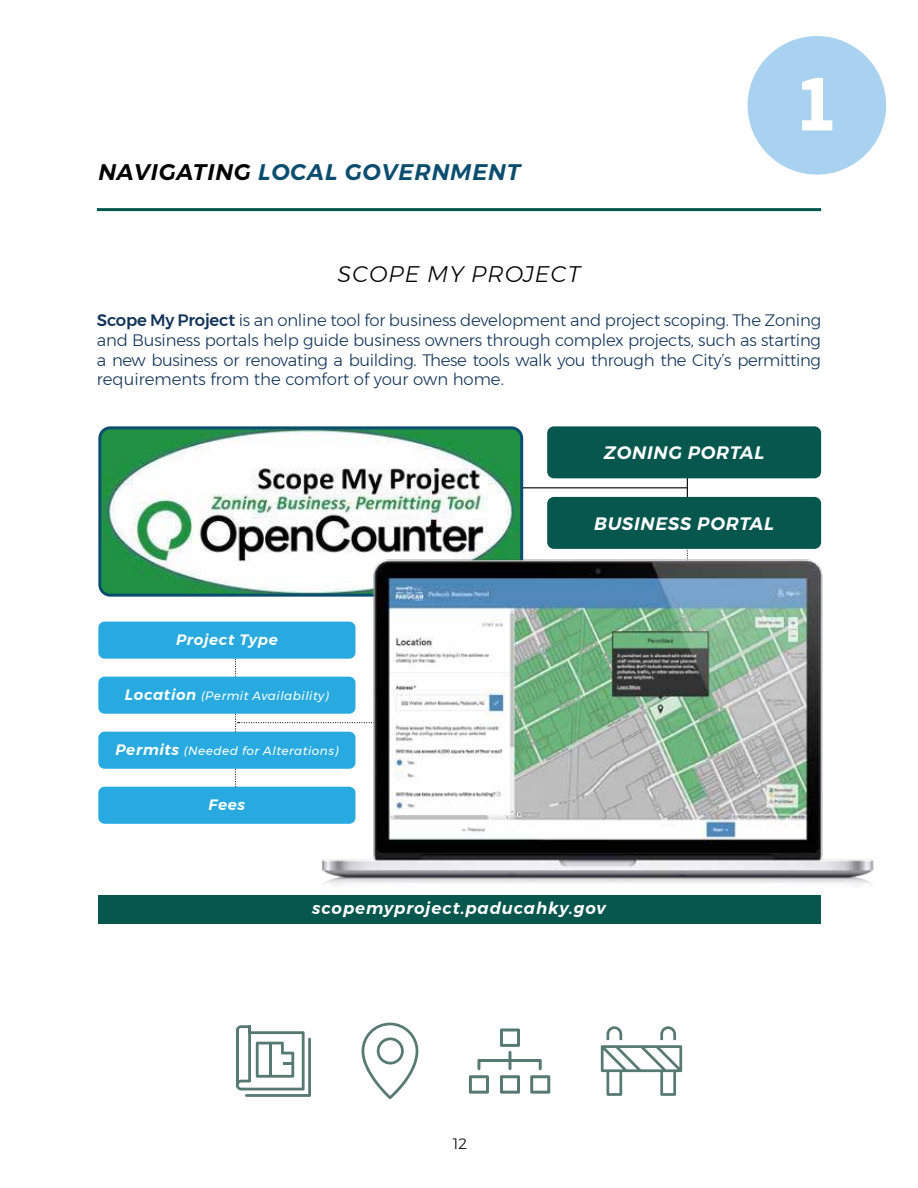
<style>
.page{position:relative;width:918px;height:1188px;background:#fff}
.page>*{position:absolute;margin:0;border:0;box-sizing:border-box;transform-origin:0 0}
.t1{font:75px "Montana";color:#fff}
.t2{font:italic 600 22.5px "Montserrat";letter-spacing:.04em;color:#0a4d6f}
.t3{font:italic 300 22.5px "Montserrat";letter-spacing:.04em;color:#000}
.t4{font:italic 600 18px "Montserrat";letter-spacing:.04em;color:#fff}
.t5{font:300 16.5px/19.8px "Montserrat";color:#123359;text-align:justify}
.t6{font:italic 600 16.5px "Montserrat";letter-spacing:.05em;color:#fff}
.t7{font:italic 600 15px "Montserrat";letter-spacing:.04em;color:#fff}
.t8{font:300 15px "Montserrat";color:#000}
.t9{font:italic 12px "Montserrat";letter-spacing:.04em;color:#fff}
.s1{color:#000}
.s2{font-weight:500}
.s3{font-weight:600;font-size:15px}
</style>
<div class="page">
<hr style="left:97px;top:208px;width:724px;height:3px;background:#07574f">
<div style="left:748px;top:36px;width:138px;height:139px;background:#a9d2f0;border-radius:50%"></div>
<hr style="left:504px;top:487px;width:183px;height:1px;background:#000">
<hr style="left:687px;top:453px;width:1px;height:69px;background:#000">
<img style="left:102px;top:430px;width:417px;height:163px">
<div style="left:98px;top:426px;width:425px;height:171px;border:3px solid #0a4d6f;border-radius:10px"></div>
<img style="left:236px;top:498px;width:638px;height:387px">
<div style="left:547px;top:426px;width:274px;height:52px;background:#07574f;border-radius:7px"></div>
<div style="left:547px;top:497px;width:274px;height:52px;background:#07574f;border-radius:7px"></div>
<div style="left:98px;top:622px;width:258px;height:37px;background:#28aae1;border-radius:6px"></div>
<div style="left:98px;top:787px;width:258px;height:37px;background:#28aae1;border-radius:6px"></div>
<div style="left:98px;top:677px;width:258px;height:37px;background:#28aae1;border-radius:6px"></div>
<div style="left:98px;top:732px;width:258px;height:37px;background:#28aae1;border-radius:6px"></div>
<div style="left:98px;top:895px;width:723px;height:29px;background:#07574f"></div>
<hr style="left:245px;top:1094px;width:65px;height:3px;background:#567972">
<hr style="left:308px;top:1038px;width:3px;height:59px;background:#567972">
<svg style="left:236px;top:1025px;width:69px;height:65px"></svg>
<svg style="left:362px;top:1023px;width:56px;height:77px"></svg>
<svg style="left:469px;top:1029px;width:81px;height:65px"></svg>
<svg style="left:601px;top:1026px;width:81px;height:70px"></svg>
<h2 class="t2" style="left:98px;top:154px;width:424px"><span class="s1">NAVIGATING</span> LOCAL GOVERNMENT</h2>
<h1 class="t1" style="left:795px;top:70px;width:46px">1</h1>
<h2 class="t3" style="left:338px;top:257px;width:244px">SCOPE MY PROJECT</h2>
<p class="t5" style="left:97px;top:310px;width:726px"><span class="s2">Scope My Project</span> is an online tool for business development and project scoping. The Zoning and Business portals help guide business owners through complex projects, such as starting a new business or renovating a building. These tools walk you through the City’s permitting requirements from the comfort of your own home.</p>
<p class="t4" style="left:604px;top:439px;width:162px">ZONING PORTAL</p>
<p class="t7" style="left:176px;top:628px;width:103px">Project Type</p>
<p class="t9" style="left:125px;top:687px;width:205px"><span class="s3">Location</span> (Permit Availability)</p>
<p class="t9" style="left:115px;top:742px;width:225px"><span class="s3">Permits</span> (Needed for Alterations)</p>
<p class="t7" style="left:209px;top:793px;width:38px">Fees</p>
<p class="t4" style="left:594px;top:509px;width:181px">BUSINESS PORTAL</p>
<p class="t6" style="left:312px;top:895px;width:295px">scopemyproject.paducahky.gov</p>
<p class="t8" style="left:453px;top:1132px;width:15px">12</p>
</div>
